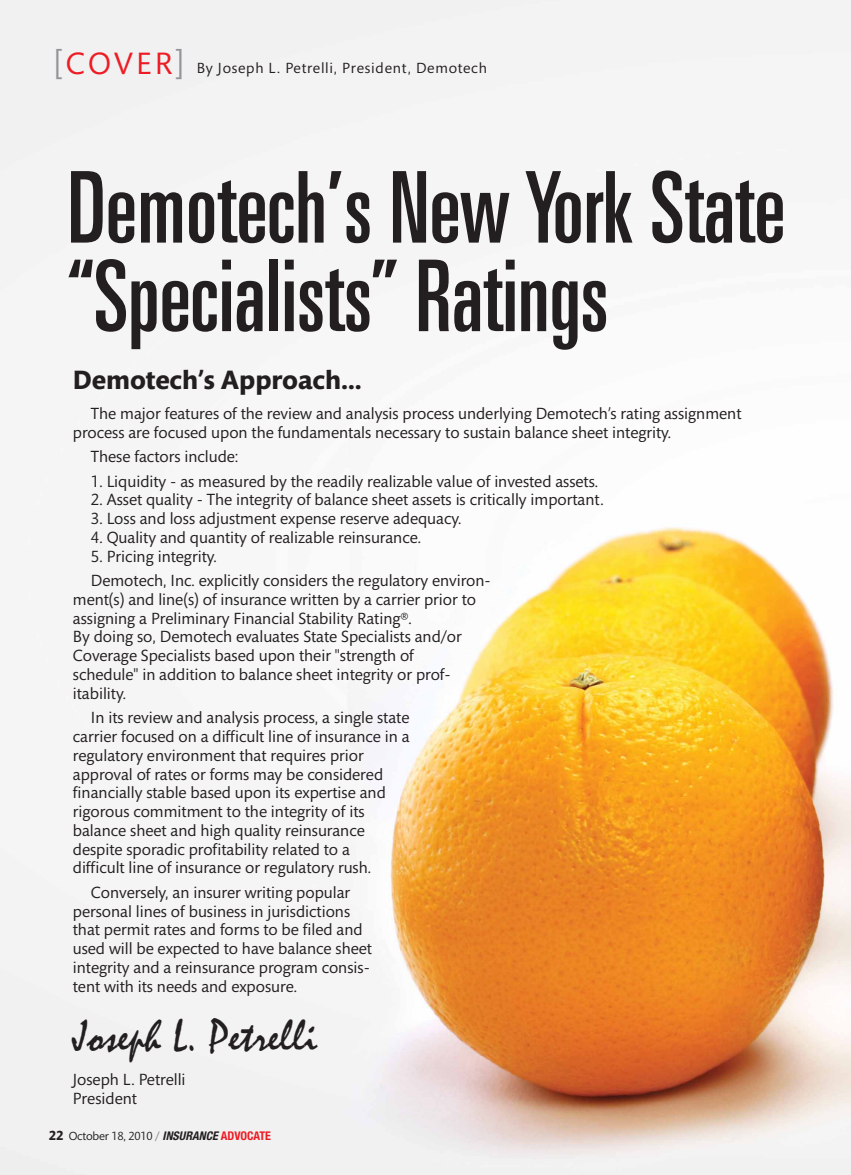
<style>
.page{position:relative;width:851px;height:1175px;background:#fff}
.page>*{position:absolute;margin:0;border:0;box-sizing:border-box;transform-origin:0 0}
.t1{font:ultra-condensed 99px/88.5px "Univers";color:#231f20;scale:.95 1}
.t2{font:46.05px "Mistral";color:#231f20}
.t3{font:700 27px "Mundo Sans";color:#231f20}
.t4{font:16.5px/18.8px "Mundo Sans";color:#231f20}
.t5{font:15px "Mundo Sans";letter-spacing:.05em;color:#231f20}
.t6{font:12px "Mundo Sans";letter-spacing:-.015em;color:#231f20}
.s1{font-size:31.5px;color:#939598}
.s2{font-size:31.5px;color:#ed1c24}
.s3{font-weight:700;font-size:13.5px}
.s4{color:#808285}
.s5{font-family:"Helvetica Neue";font-weight:700;font-style:italic;font-stretch:condensed}
.s6{font-family:"Helvetica Neue";font-weight:700;font-stretch:condensed;color:#ed1c24}
</style>
<div class="page">
<img style="left:0;top:0;width:850px;height:1174px">
<p class="t5" style="left:55px;top:62px;width:433px"><span class="s1">[</span><span class="s2">COVER</span><span class="s1">]</span> By Joseph L. Petrelli, President, Demotech</p>
<h1 class="t1" style="left:68px;top:172px;width:757px">Demotech’s New York State “Specialists” Ratings</h1>
<h3 class="t3" style="left:73px;top:370px;width:290px">Demotech’s Approach…</h3>
<p class="t4" style="left:73px;top:406px;width:670px;text-indent:18px">The major features of the review and analysis process underlying Demotech’s rating assignment process are focused upon the fundamentals necessary to sustain balance sheet integrity.</p>
<p class="t4" style="left:91px;top:449px;width:149px">These factors include:</p>
<p class="t4" style="left:91px;top:473px;width:509px">1. Liquidity - as measured by the readily realizable value of invested assets.</p>
<p class="t4" style="left:91px;top:492px;width:514px">2. Asset quality - The integrity of balance sheet assets is critically important.</p>
<p class="t4" style="left:91px;top:511px;width:372px">3. Loss and loss adjustment expense reserve adequacy.</p>
<p class="t4" style="left:91px;top:529px;width:332px">4. Quality and quantity of realizable reinsurance.</p>
<p class="t4" style="left:91px;top:545px;width:401px;line-height:24.5px">5. Pricing integrity.<br>Demotech, Inc. explicitly considers the regulatory environ-</p>
<p class="t4" style="left:73px;top:591px;width:404px">ment(s) and line(s) of insurance written by a carrier prior to assigning a Preliminary Financial Stability Rating®.<br>By doing so, Demotech evaluates State Specialists and/or Coverage Specialists based upon their "strength of schedule" in addition to balance sheet integrity or prof&shy;itability.</p>
<p class="t4" style="left:73px;top:710px;width:338px;text-indent:18px">In its review and analysis process, a single state carrier focused on a difficult line of insurance in a regulatory environment that requires prior approval of rates or forms may be considered financially stable based upon its expertise and rigorous commitment to the integrity of its balance sheet and high quality reinsurance despite sporadic profitability related to a<br>difficult line of insurance or regulatory rush.</p>
<p class="t4" style="left:73px;top:884px;width:300px;text-indent:18px">Conversely, an insurer writing popular personal lines of business in jurisdictions that permit rates and forms to be filed and used will be expected to have balance sheet integrity and a reinsurance program consis&shy;tent with its needs and exposure.</p>
<h2 class="t2" style="left:73px;top:1016px;width:245px">Joseph L. Petrelli</h2>
<p class="t4" style="left:73px;top:1072px;width:114px">Joseph L. Petrelli<br>President</p>
<p class="t6" style="left:49px;top:1130px;width:224px"><span class="s3">22</span> October 18, 2010 <span class="s4">/</span> <span class="s5">INSURANCE</span><span class="s6">ADVOCATE</span></p>
</div>
